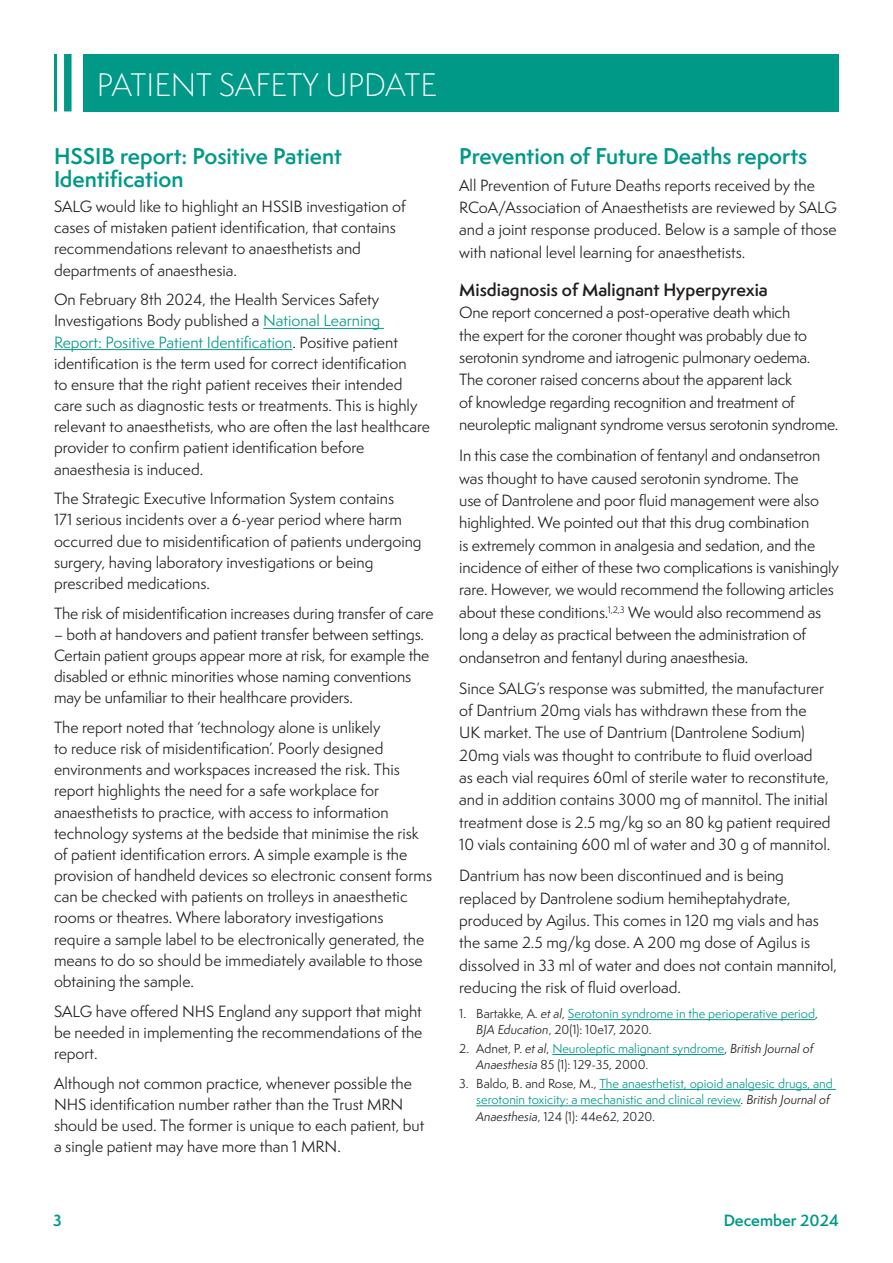
<style>
.page{position:relative;width:893px;height:1263px;background:#fff}
.page>*{position:absolute;margin:0;border:0;box-sizing:border-box;transform-origin:0 0}
.t1{font:300 30px "Semplicita Pro";color:#fff}
.t2{font:600 21px/22.6px "Semplicita Pro";color:#098}
.t3{font:600 16.5px "Semplicita Pro";color:#231f20}
.t4{font:15px/21.1px "Semplicita Pro";color:#231f20}
.t5{font:600 15px "Semplicita Pro";color:#098}
.t6{font:700 15px "Semplicita Pro";color:#098}
.t7{font:12px/16.4px "Semplicita Pro";color:#098}
.t8{font:italic 12px/16.4px "Semplicita Pro";color:#231f20}
.s1{color:#098}
.s2{color:#231f20}
.s3{font-style:italic;color:#231f20}
.s4{font-style:normal}
.s5{font-style:normal;color:#098}
</style>
<div class="page">
<div style="left:84px;top:54px;width:755px;height:57px;background:#098"></div>
<hr style="left:54px;top:54px;width:3px;height:57px;background:#098">
<div style="left:64px;top:54px;width:8px;height:57px;background:#098"></div>
<hr style="left:263px;top:328px;width:121px;height:1px;background:#098">
<hr style="left:54px;top:349px;width:238px;height:1px;background:#098">
<hr style="left:568px;top:1019px;width:247px;height:1px;background:#098">
<hr style="left:552px;top:1054px;width:172px;height:1px;background:#098">
<hr style="left:599px;top:1089px;width:237px;height:1px;background:#098">
<hr style="left:476px;top:1105px;width:265px;height:1px;background:#098">
<h1 class="t1" style="left:97px;top:65px;width:342px">PATIENT SAFETY UPDATE</h1>
<h2 class="t2" style="left:54px;top:144px;width:289px">HSSIB report: Positive Patient<br>Identification</h2>
<p class="t4" style="left:54px;top:196px;width:353px">SALG would like to highlight an HSSIB investigation of cases of mistaken patient identification, that contains recommendations relevant to anaesthetists and departments of anaesthesia.</p>
<p class="t4" style="left:54px;top:289px;width:377px">On February 8th 2024, the Health Services Safety Investigations Body published a <span class="s1">National Learning Report: Positive Patient Identification</span>. Positive patient identification is the term used for correct identification<br>to ensure that the right patient receives their intended care such as diagnostic tests or treatments. This is highly relevant to anaesthetists, who are often the last healthcare provider to confirm patient identification before anaesthesia is induced.</p>
<p class="t4" style="left:54px;top:488px;width:369px">The Strategic Executive Information System contains<br>171 serious incidents over a 6-year period where harm occurred due to misidentification of patients undergoing surgery, having laboratory investigations or being prescribed medications.</p>
<p class="t4" style="left:54px;top:602px;width:381px">The risk of misidentification increases during transfer of care</p>
<p class="t4" style="left:54px;top:623px;width:377px">– both at handovers and patient transfer between settings.<br>Certain patient groups appear more at risk, for example the disabled or ethnic minorities whose naming conventions may be unfamiliar to their healthcare providers.</p>
<p class="t4" style="left:54px;top:716px;width:380px">The report noted that ‘technology alone is unlikely<br>to reduce risk of misidentification’. Poorly designed environments and workspaces increased the risk. This report highlights the need for a safe workplace for anaesthetists to practice, with access to information technology systems at the bedside that minimise the risk of patient identification errors. A simple example is the provision of handheld devices so electronic consent forms can be checked with patients on trolleys in anaesthetic rooms or theatres. Where laboratory investigations require a sample label to be electronically generated, the means to do so should be immediately available to those obtaining the sample.</p>
<p class="t4" style="left:54px;top:1000px;width:370px;text-align:justify">SALG have offered NHS England any support that might be needed in implementing the recommendations of the report.</p>
<p class="t4" style="left:54px;top:1072px;width:372px">Although not common practice, whenever possible the NHS identification number rather than the Trust MRN should be used. The former is unique to each patient, but a single patient may have more than 1 MRN.</p>
<h2 class="t2" style="left:459px;top:144px;width:350px">Prevention of Future Deaths reports</h2>
<p class="t4" style="left:459px;top:174px;width:379px;line-height:22.4px">All Prevention of Future Deaths reports received by the RCoA/Association of Anaesthetists are reviewed by SALG and a joint response produced. Below is a sample of those with national level learning for anaesthetists.</p>
<p class="t3" style="left:459px;top:278px;width:310px">Misdiagnosis of Malignant Hyperpyrexia</p>
<p class="t4" style="left:459px;top:301px;width:381px;line-height:22.4px">One report concerned a post-operative death which<br>the expert for the coroner thought was probably due to serotonin syndrome and iatrogenic pulmonary oedema.<br>The coroner raised concerns about the apparent lack<br>of knowledge regarding recognition and treatment of neuroleptic malignant syndrome versus serotonin syndrome.</p>
<p class="t4" style="left:459px;top:444px;width:381px;line-height:22.4px">In this case the combination of fentanyl and ondansetron was thought to have caused serotonin syndrome. The<br>use of Dantrolene and poor fluid management were also highlighted. We pointed out that this drug combination<br>is extremely common in analgesia and sedation, and the incidence of either of these two complications is vanishingly rare. However, we would recommend the following articles about these conditions.<sup>1,2,3</sup> We would also recommend as long a delay as practical between the administration of ondansetron and fentanyl during anaesthesia.</p>
<p class="t4" style="left:459px;top:676px;width:373px;line-height:22.4px">Since SALG’s response was submitted, the manufacturer of Dantrium 20mg vials has withdrawn these from the UK market. The use of Dantrium (Dantrolene Sodium)<br>20mg vials was thought to contribute to fluid overload<br>as each vial requires 60ml of sterile water to reconstitute, and in addition contains 3000 mg of mannitol. The initial treatment dose is 2.5 mg/kg so an 80 kg patient required 10 vials containing 600 ml of water and 30 g of mannitol.</p>
<p class="t4" style="left:459px;top:864px;width:379px;line-height:22.4px">Dantrium has now been discontinued and is being replaced by Dantrolene sodium hemiheptahydrate, produced by Agilus. This comes in 120 mg vials and has the same 2.5 mg/kg dose. A 200 mg dose of Agilus is dissolved in 33 ml of water and does not contain mannitol, reducing the risk of fluid overload.</p>
<p class="t7" style="left:476px;top:1005px;width:343px;text-indent:-17px"><span class="s2">1. Bartakke, A.</span> <span class="s3">et al</span><span class="s2">,</span> Serotonin syndrome in the perioperative period<span class="s2">,<br></span><span class="s3">BJA Education</span><span class="s2">, 20(1): 10e17, 2020.</span></p>
<p class="t8" style="left:476px;top:1040px;width:339px;text-indent:-17px"><span class="s4">2. Adnet, P.</span> et al<span class="s4">,</span> <span class="s5">Neuroleptic malignant syndrome</span><span class="s4">,</span> British Journal of<br>Anaesthesia <span class="s4">85 (1): 129-35, 2000.</span></p>
<p class="t7" style="left:476px;top:1075px;width:358px;text-indent:-17px"><span class="s2">3. Baldo, B. and Rose, M.,</span> The anaesthetist, opioid analgesic drugs, and serotonin toxicity: a mechanistic and clinical review<span class="s2">.</span> <span class="s3">British Journal of<br>Anaesthesia</span><span class="s2">, 124 (1): 44e62, 2020.</span></p>
<p class="t6" style="left:53px;top:1209px;width:10px">3</p>
<p class="t5" style="left:724px;top:1209px;width:117px">December 2024</p>
</div>
